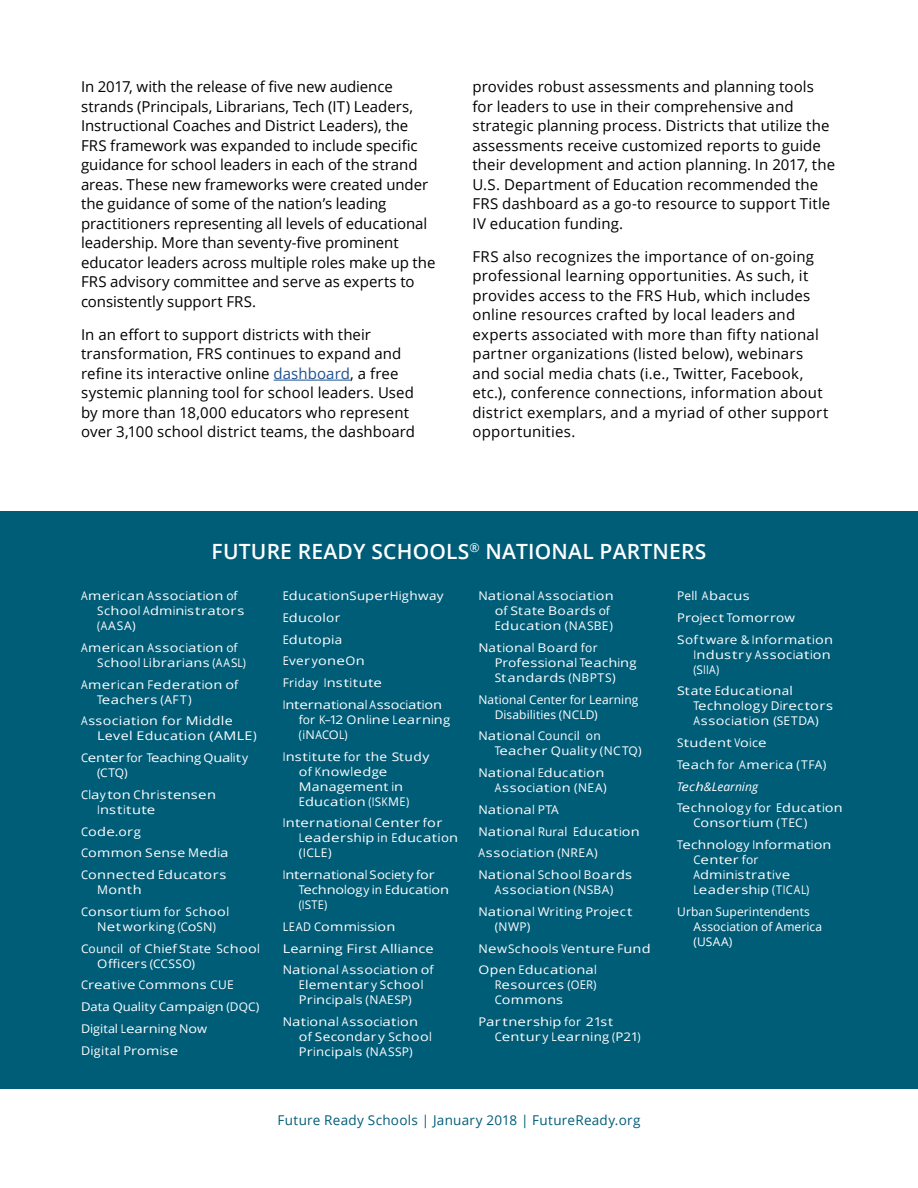
<style>
.page{position:relative;width:918px;height:1188px;background:#fff}
.page>*{position:absolute;margin:0;border:0;box-sizing:border-box;transform-origin:0 0}
.t1{font:600 21px "Open Sans";letter-spacing:.01em;color:#fff}
.Main_Paragraph{font:15px/19.5px "Open Sans";letter-spacing:.005em;color:#000}
.t2{font:13.5px "Open Sans";letter-spacing:.02em;color:#005d78}
.Future_Ready_Partner{font:12px/15px "Open Sans";letter-spacing:.02em;color:#fff;scale:1.04 1}
.Future_Ready_Partner-2{font:12px/15px "Open Sans";letter-spacing:.02em;color:#fff;scale:.87 1}
.Future_Ready_Partner-3{font:12px/15px "Open Sans";letter-spacing:.02em;color:#fff}
.Future_Ready_Partner-4{font:12px/15px "Open Sans";letter-spacing:.02em;color:#fff;scale:.94 1}
.Future_Ready_Partner-5{font:12px/15px "Open Sans";letter-spacing:.02em;color:#fff;scale:.9 1}
.Future_Ready_Partner-6{font:12px/15px "Open Sans";letter-spacing:.02em;color:#fff;scale:.83 1}
.Future_Ready_Partner-7{font:12px/15px "Open Sans";letter-spacing:.02em;color:#fff;text-align:justify;scale:1.17 1}
.Future_Ready_Partner-8{font:12px "Open Sans";letter-spacing:.02em;color:#fff;scale:.91 1}
.Future_Ready_Partner-9{font:12px/15px "Open Sans";color:#fff;scale:.83 1}
.Future_Ready_Partner-10{font:12px/15px "Open Sans";letter-spacing:.02em;color:#fff;scale:1.08 1}
.Future_Ready_Partner-11{font:12px/15px "Open Sans";letter-spacing:.02em;color:#fff;scale:1.12 1}
.Future_Ready_Partner-12{font:12px/15px "Open Sans";letter-spacing:-.01em;color:#fff;scale:.83 1}
.Future_Ready_Partner-13{font:12px/15px "Open Sans";letter-spacing:.02em;color:#fff;scale:1.13 1}
.Future_Ready_Partner-14{font:12px/15px "Open Sans";letter-spacing:-.01em;color:#fff;scale:.94 1}
.Future_Ready_Partner-15{font:12px "Open Sans";color:#fff;scale:1.09 1}
.Future_Ready_Partner-16{font:12px "Open Sans";letter-spacing:.02em;color:#fff;scale:1.22 1}
.Future_Ready_Partner-17{font:12px "Open Sans";letter-spacing:-.005em;color:#fff;scale:1.05 1}
.Future_Ready_Partner-18{font:12px "Open Sans";letter-spacing:.02em;color:#fff;scale:1.05 1}
.Future_Ready_Partner-19{font:italic 12px "Open Sans";color:#fff;scale:.9 1}
.s1{color:#1c5093}
</style>
<div class="page">
<hr style="left:274px;top:380px;width:76px;height:1px;background:#1c5093">
<div style="left:0;top:511px;width:918px;height:578px;background:#005d78"></div>
<p class="Main_Paragraph" style="left:81px;top:77px;width:356px">In 2017, with the release of five new audience strands (Principals, Librarians, Tech (IT) Leaders, Instructional Coaches and District Leaders), the FRS framework was expanded to include specific guidance for school leaders in each of the strand areas. These new frameworks were created under the guidance of some of the nation’s leading practitioners representing all levels of educational leadership. More than seventy-five prominent educator leaders across multiple roles make up the FRS advisory committee and serve as experts to consistently support FRS.</p>
<p class="Main_Paragraph" style="left:81px;top:324px;width:336px">In an effort to support districts with their transformation, FRS continues to expand and refine its interactive online <span class="s1">dashboard</span>, a free systemic planning tool for school leaders. Used by more than 18,000 educators who represent over 3,100 school district teams, the dashboard</p>
<p class="Main_Paragraph" style="left:472px;top:77px;width:364px">provides robust assessments and planning tools for leaders to use in their comprehensive and strategic planning process. Districts that utilize the assessments receive customized reports to guide their development and action planning. In 2017, the U.S. Department of Education recommended the FRS dashboard as a go-to resource to support Title IV education funding.</p>
<p class="Main_Paragraph" style="left:472px;top:246px;width:357px">FRS also recognizes the importance of on-going professional learning opportunities. As such, it provides access to the FRS Hub, which includes online resources crafted by local leaders and experts associated with more than fifty national partner organizations (listed below), webinars and social media chats (i.e., Twitter, Facebook, etc.), conference connections, information about district exemplars, and a myriad of other support opportunities.</p>
<p class="t1" style="left:212px;top:537px;width:496px">FUTURE READY SCHOOLS<sup>®</sup> NATIONAL PARTNERS</p>
<p class="Future_Ready_Partner-2" style="left:97px;top:588px;width:171px;text-indent:-16px">American Association of<br>School Administrators (A ASA)</p>
<p class="Future_Ready_Partner-2" style="left:97px;top:640px;width:172px;text-indent:-16px">American Association of<br>School Librarians (AASL)</p>
<p class="Future_Ready_Partner-2" style="left:97px;top:676px;width:164px;text-indent:-16px">American Federation of<br>Teachers (AFT)</p>
<p class="Future_Ready_Partner-2" style="left:97px;top:713px;width:185px;text-indent:-16px">Association for Middle<br>Level Education (AMLE)</p>
<p class="Future_Ready_Partner-14" style="left:97px;top:750px;width:162px;text-indent:-16px">Center for Teaching Quality (CTQ)</p>
<p class="Future_Ready_Partner-4" style="left:97px;top:787px;width:128px;text-indent:-16px">Clayton Christensen<br>Institute</p>
<p class="Future_Ready_Partner-4" style="left:81px;top:823px;width:65px">Code.org</p>
<p class="Future_Ready_Partner-4" style="left:81px;top:845px;width:158px">Common Sense Media</p>
<p class="Future_Ready_Partner-4" style="left:97px;top:867px;width:139px;text-indent:-16px">Connected Educators<br>Month</p>
<p class="Future_Ready_Partner-4" style="left:81px;top:904px;width:159px;text-align:center">Consortium for School<br>Networking (CoSN)</p>
<p class="Future_Ready_Partner-3" style="left:97px;top:940px;width:164px;text-indent:-16px">Council of Chief State School<br>Officers (CCSSO)</p>
<p class="Future_Ready_Partner-4" style="left:81px;top:977px;width:164px">Creative Commons CUE</p>
<p class="Future_Ready_Partner-15" style="left:81px;top:998px;width:165px">Data Quality Campaign (DQC)</p>
<p class="Future_Ready_Partner-17" style="left:81px;top:1020px;width:122px">Digital Learning Now</p>
<p class="Future_Ready_Partner-18" style="left:81px;top:1042px;width:94px">Digital Promise</p>
<p class="Future_Ready_Partner-8" style="left:283px;top:587px;width:178px">EducationSuperHighway</p>
<p class="Future_Ready_Partner-8" style="left:283px;top:609px;width:65px">Educolor</p>
<p class="Future_Ready_Partner-8" style="left:283px;top:631px;width:67px">Edutopia</p>
<p class="Future_Ready_Partner-8" style="left:283px;top:653px;width:92px">EveryoneOn</p>
<p class="Future_Ready_Partner-3" style="left:283px;top:675px;width:101px">Friday Institute</p>
<p class="Future_Ready_Partner-9" style="left:299px;top:697px;width:184px;text-indent:-16px">International Association for K–12 Online Learning (iNACOL)</p>
<p class="Future_Ready_Partner-6" style="left:299px;top:748px;width:159px;text-indent:-16px">Institute for the Study of Knowledge<br>Management in<br>Education (ISKME)</p>
<p class="Future_Ready_Partner-6" style="left:299px;top:815px;width:193px;text-indent:-16px">International Center for<br>Leadership in Education (ICLE)</p>
<p class="Future_Ready_Partner-12" style="left:299px;top:867px;width:182px;text-indent:-16px">International Society for<br>Technology in Education (ISTE)</p>
<p class="Future_Ready_Partner-8" style="left:283px;top:918px;width:125px">LEAD Commission</p>
<p class="Future_Ready_Partner-16" style="left:283px;top:940px;width:125px">Learning First Alliance</p>
<p class="Future_Ready_Partner" style="left:283px;top:962px;width:147px;text-align:center">National Association of<br>Elementary School<br>Principals (NAESP)</p>
<p class="Future_Ready_Partner" style="left:299px;top:1014px;width:129px;text-indent:-16px">National Association of Secondary School<br>Principals (NASSP)</p>
<p class="Future_Ready_Partner" style="left:495px;top:588px;width:116px;text-indent:-16px">National Association of State Boards of<br>Education (NASBE)</p>
<p class="Future_Ready_Partner-11" style="left:495px;top:640px;width:128px;text-indent:-16px">National Board for<br>Professional Teaching<br>Standards (NBPTS)</p>
<p class="Future_Ready_Partner-3" style="left:495px;top:691px;width:145px;text-indent:-16px">National Center for Learning<br>Disabilities (NCLD)</p>
<p class="Future_Ready_Partner" style="left:495px;top:728px;width:143px;text-indent:-16px">National Council on<br>Teacher Quality (NCTQ)</p>
<p class="Future_Ready_Partner" style="left:478px;top:765px;width:125px;text-align:right">National Education<br>Association (NEA)</p>
<p class="Future_Ready_Partner" style="left:478px;top:802px;width:79px">National PTA</p>
<p class="Future_Ready_Partner" style="left:478px;top:823px;width:157px">National Rural Education</p>
<p class="Future_Ready_Partner-2" style="left:478px;top:845px;width:138px">Association (NREA)</p>
<p class="Future_Ready_Partner" style="left:478px;top:867px;width:149px;text-align:center">National School Boards<br>Association (NSBA)</p>
<p class="Future_Ready_Partner" style="left:495px;top:904px;width:134px;text-indent:-16px">National Writing Project (NWP)</p>
<p class="Future_Ready_Partner" style="left:478px;top:940px;width:167px">NewSchools Venture Fund</p>
<p class="Future_Ready_Partner-7" style="left:495px;top:962px;width:89px;text-indent:-16px">Open Educational Resources (OER)<br>Commons</p>
<p class="Future_Ready_Partner-10" style="left:495px;top:1014px;width:137px;text-indent:-16px">Partnership for 21st<br>Century Learning (P21)</p>
<p class="Future_Ready_Partner-3" style="left:677px;top:588px;width:74px">Pell Abacus</p>
<p class="Future_Ready_Partner-10" style="left:677px;top:610px;width:111px">Project Tomorrow</p>
<p class="Future_Ready_Partner-13" style="left:693px;top:631px;width:125px;text-indent:-16px">Software &amp; Information<br>Industry Association (SIIA)</p>
<p class="Future_Ready_Partner-7" style="left:693px;top:683px;width:121px;text-align:left;text-indent:-16px">State Educational<br>Technology Directors<br>Association (SETDA)</p>
<p class="Future_Ready_Partner-3" style="left:677px;top:735px;width:91px">Student Voice</p>
<p class="Future_Ready_Partner-5" style="left:677px;top:757px;width:167px">Teach for America (TFA)</p>
<p class="Future_Ready_Partner-19" style="left:677px;top:778px;width:91px">Tech&amp;Learning</p>
<p class="Future_Ready_Partner-5" style="left:693px;top:800px;width:167px;text-indent:-16px">Technology for Education<br>Consortium (TEC)</p>
<p class="Future_Ready_Partner-5" style="left:693px;top:837px;width:155px;text-indent:-16px">Technology Information<br>Center for<br>Administrative<br>Leadership (TICAL)</p>
<p class="Future_Ready_Partner-3" style="left:693px;top:904px;width:130px;text-indent:-16px">Urban Superintendents<br>Association of America (USAA)</p>
<p class="t2" style="left:278px;top:1111px;width:364px">Future Ready Schools | January 2018 | FutureReady.org</p>
</div>
